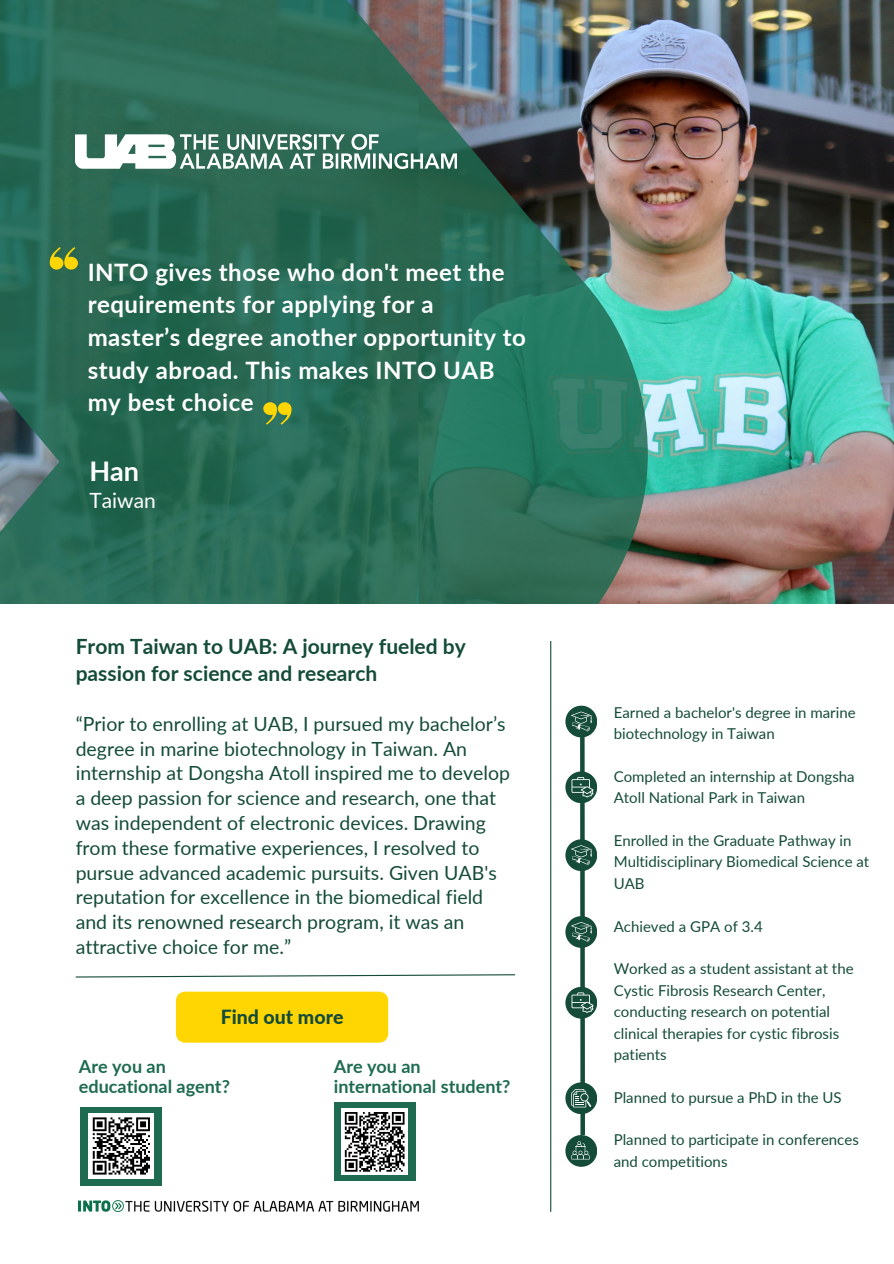
<style>
.page{position:relative;width:894px;height:1264px;background:#fff}
.page>*{position:absolute;margin:0;border:0;box-sizing:border-box;transform-origin:0 0}
.t1{font:700 27px "Lato";color:#fff}
.t2{font:700 24px/32.7px "Lato";letter-spacing:.02em;color:#fff}
.t3{font:700 21px/27px "Lato";color:#144b39}
.t4{font:21px "Lato";color:#fff}
.t5{font:19.5px/24.8px "Lato";color:#144b39}
.t6{font:800 19.5px "Lato";color:#144b39}
.t7{font:700 18px/20.2px "Lato";color:#1e6b52}
.t8{font:15px/21.3px "Lato";color:#144b39}
</style>
<div class="page">
<img style="left:647px;top:0;width:246px;height:603px">
<svg style="left:0;top:0;width:647px;height:603px;background:#346d5c"></svg>
<svg style="left:49px;top:247px;width:29px;height:22px"></svg>
<svg style="left:263px;top:402px;width:29px;height:22px"></svg>
<div style="left:176px;top:991px;width:212px;height:51px;background:#ffd602"></div>
<svg style="left:75px;top:974px;width:441px;height:4px"></svg>
<hr style="left:550px;top:641px;width:1px;height:570px;background:#144b39">
<img style="left:76px;top:134px;width:380px;height:34px">
<img style="left:79px;top:1200px;width:340px;height:11px">
<svg style="left:580px;top:737px;width:4px;height:397px"></svg>
<svg style="left:565px;top:839px;width:31px;height:31px"></svg>
<svg style="left:565px;top:916px;width:31px;height:31px"></svg>
<svg style="left:565px;top:705px;width:31px;height:32px"></svg>
<svg style="left:565px;top:771px;width:31px;height:32px"></svg>
<svg style="left:565px;top:986px;width:31px;height:32px"></svg>
<svg style="left:565px;top:1082px;width:31px;height:31px"></svg>
<svg style="left:565px;top:1134px;width:31px;height:32px"></svg>
<div style="left:334px;top:1102px;width:81px;height:78px;background:#1e6b52"></div>
<div style="left:341px;top:1108px;width:67px;height:67px;background:#fff"></div>
<svg style="left:344px;top:1112px;width:61px;height:60px"></svg>
<div style="left:81px;top:1106px;width:81px;height:79px;background:#1e6b52"></div>
<div style="left:89px;top:1113px;width:65px;height:65px;background:#fff"></div>
<svg style="left:92px;top:1117px;width:58px;height:58px"></svg>
<p class="t2" style="left:88px;top:255px;width:439px">INTO gives those who don't meet the requirements for applying for a master’s degree another opportunity to study abroad. This makes INTO UAB my best choice</p>
<p class="t1" style="left:89px;top:454px;width:51px">Han</p>
<h1 class="t4" style="left:89px;top:487px;width:68px">Taiwan</h1>
<h4 class="t3" style="left:76px;top:632px;width:391px">From Taiwan to UAB: A journey fueled by passion for science and research</h4>
<h3 class="t5" style="left:76px;top:711px;width:436px">“Prior to enrolling at UAB, I pursued my bachelor’s degree in marine biotechnology in Taiwan. An internship at Dongsha Atoll inspired me to develop a deep passion for science and research, one that was independent of electronic devices. Drawing from these formative experiences, I resolved to pursue advanced academic pursuits. Given UAB's reputation for excellence in the biomedical field and its renowned research program, it was an attractive choice for me.”</h3>
<p class="t6" style="left:220px;top:1005px;width:124px">Find out more</p>
<h4 class="t7" style="left:79px;top:1055px;width:152px">Are you an educational agent?</h4>
<p class="t7" style="left:334px;top:1055px;width:178px">Are you an international student?</p>
<h3 class="t8" style="left:613px;top:701px;width:243px">Earned a bachelor's degree in marine biotechnology in Taiwan</h3>
<h5 class="t8" style="left:613px;top:765px;width:242px">Completed an internship at Dongsha<br>Atoll National Park in Taiwan</h5>
<p class="t8" style="left:613px;top:829px;width:257px">Enrolled in the Graduate Pathway in<br>Multidisciplinary Biomedical Science at<br>UAB</p>
<h5 class="t8" style="left:613px;top:915px;width:150px">Achieved a GPA of 3.4</h5>
<p class="t8" style="left:613px;top:957px;width:241px">Worked as a student assistant at the<br>Cystic Fibrosis Research Center, conducting research on potential clinical therapies for cystic fibrosis patients</p>
<p class="t8" style="left:613px;top:1086px;width:229px">Planned to pursue a PhD in the US</p>
<p class="t8" style="left:613px;top:1128px;width:246px">Planned to participate in conferences and competitions</p>
</div>
